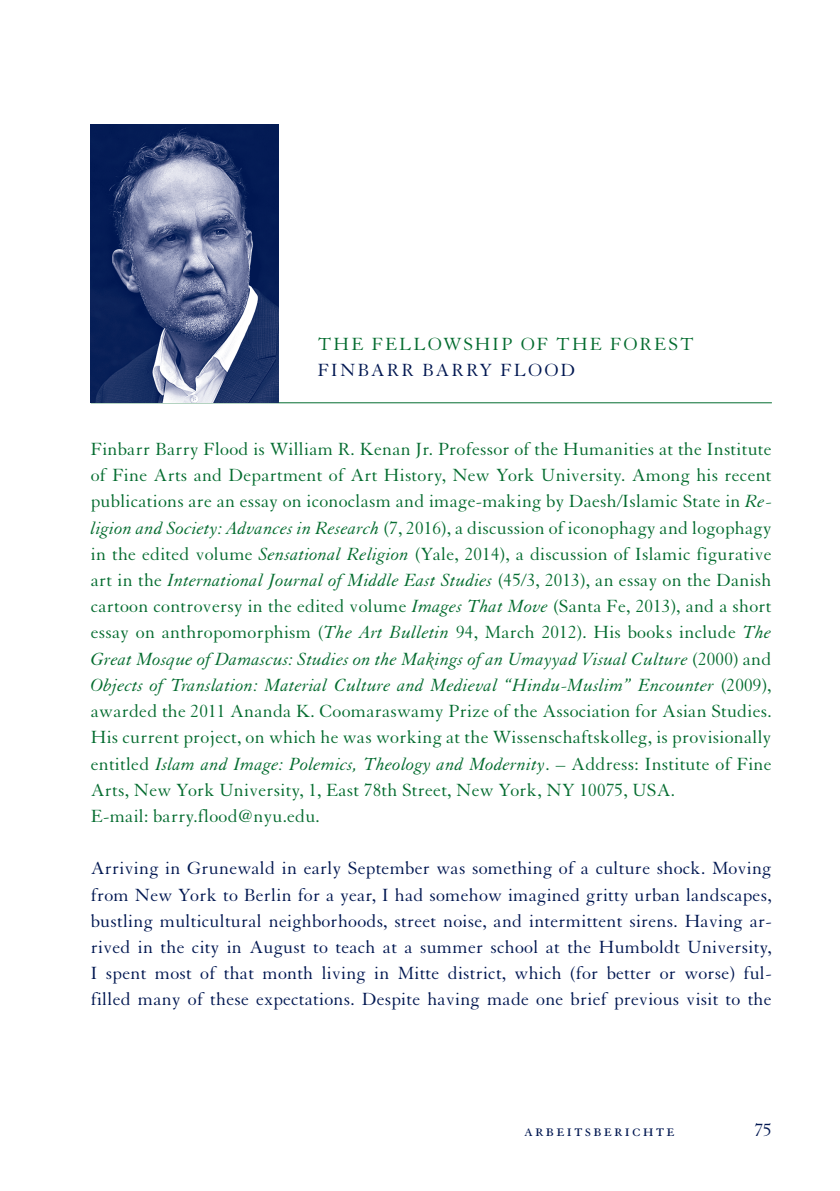
<style>
.page{position:relative;width:840px;height:1191px;background:#fff}
.page>*{position:absolute;margin:0;border:0;box-sizing:border-box;transform-origin:0 0}
.t1{font:19.2px/26.2px "Granjon";letter-spacing:.01em;color:#046c2f}
.t2{font:19.2px/26.2px "Granjon";letter-spacing:.01em;color:#001751;text-align:justify}
.t3{font:19.2px "Granjon";letter-spacing:.105em;color:#046c2f}
.t4{font:19.2px "Granjon";letter-spacing:.105em;color:#001751}
.t5{font:19.2px "Granjon SC";letter-spacing:.1em;color:#001751}
.s1{font-style:italic}
</style>
<div class="page">
<hr style="left:91px;top:402px;width:680px;height:1px;background:#046c2f">
<img style="left:91px;top:125px;width:187px;height:277px">
<p class="t3" style="left:317px;top:334px;width:377px">THE FELLOWSHIP OF THE FOREST</p>
<p class="t4" style="left:317px;top:360px;width:258px">FINBARR BARRY FLOOD</p>
<p class="t1" style="left:91px;top:436px;width:682px">Finbarr Barry Flood is William R. Kenan Jr. Professor of the Humanities at the Institute of Fine Arts and Department of Art History, New York University. Among his recent publications are an essay on iconoclasm and image-making by Daesh/Islamic State in <span class="s1">Re&shy;ligion and Society: Advances in Research</span> (7, 2016), a discussion of iconophagy and logophagy in the edited volume <span class="s1">Sensational Religion</span> (Yale, 2014), a discussion of Islamic figurative art in the <span class="s1">International Journal of Middle East Studies</span> (45/3, 2013), an essay on the Danish cartoon controversy in the edited volume <span class="s1">Images That Move</span> (Santa Fe, 2013), and a short essay on anthropomorphism (<span class="s1">The Art Bulletin</span> 94, March 2012). His books include <span class="s1">The Great Mosque of Damascus: Studies on the Makings of an Umayyad Visual Culture</span> (2000) and <span class="s1">Objects of Translation: Material Culture and Medieval “Hindu-Muslim” Encounter</span> (2009), awarded the 2011 Ananda K. Coomaraswamy Prize of the Association for Asian Studies.<br>His current project, on which he was working at the Wissenschaftskolleg, is provisionally entitled <span class="s1">Islam and Image: Polemics, Theology and Modernity</span>. – Address: Institute of Fine Arts, New York University, 1, East 78th Street, New York, NY 10075, USA.<br>E-mail: barry.flood@nyu.edu.</p>
<p class="t2" style="left:91px;top:855px;width:682px">Arriving in Grunewald in early September was something of a culture shock. Moving from New York to Berlin for a year, I had somehow imagined gritty urban landscapes, bustling multicultural neighborhoods, street noise, and intermittent sirens. Having ar&shy;rived in the city in August to teach at a summer school at the Humboldt University, I spent most of that month living in Mitte district, which (for better or worse) ful&shy;filled many of these expectations. Despite having made one brief previous visit to the</p>
<p class="t5" style="left:524px;top:1120px;width:152px">arbeitsberichte</p>
<p class="t2" style="left:754px;top:1117px;width:19px">75</p>
</div>
